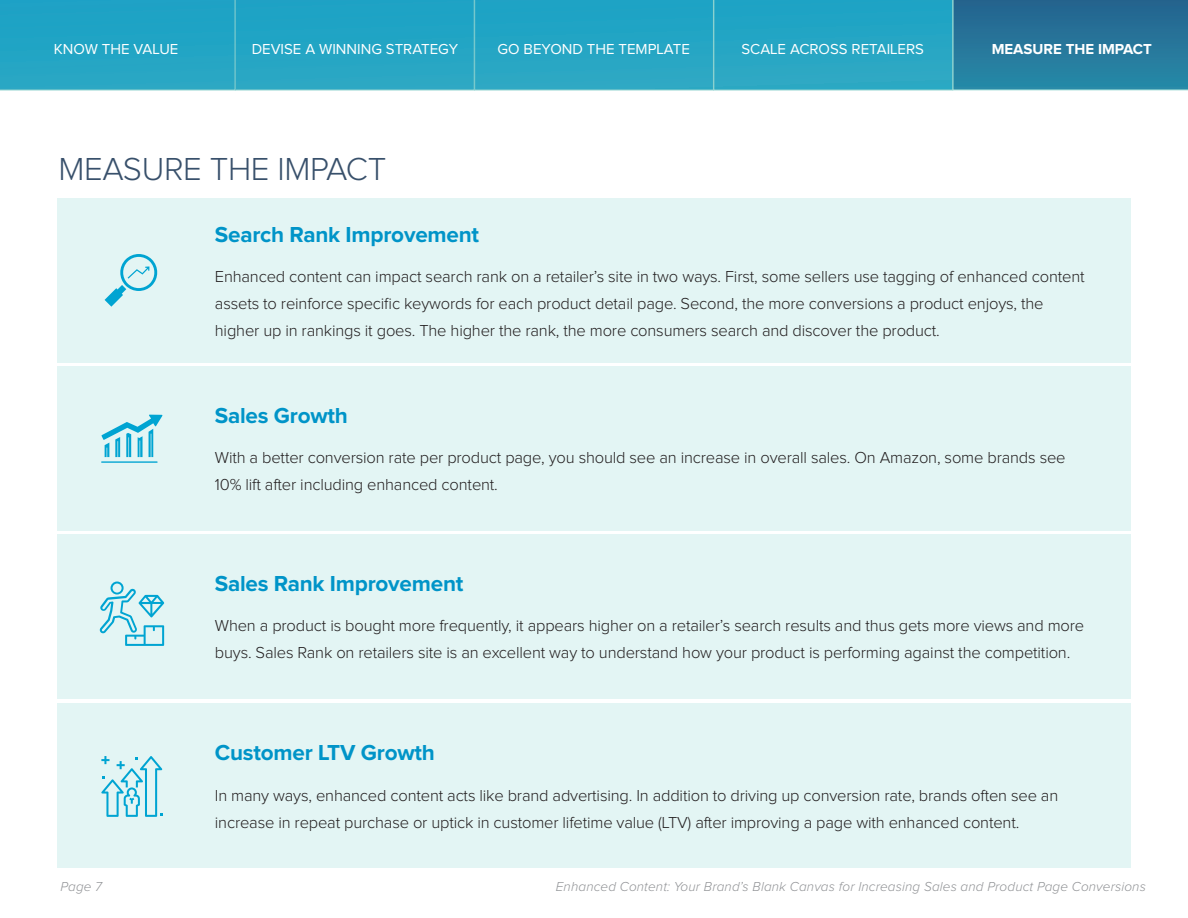
<style>
.page{position:relative;width:1188px;height:918px;background:#fff}
.page>*{position:absolute;margin:0;border:0;box-sizing:border-box;transform-origin:0 0}
.t1{font:300 33px "Proxima Nova";letter-spacing:-.01em;color:#38506b}
.t2{font:700 22.5px "Proxima Nova";letter-spacing:-.01em;color:#0094c8}
.t3{font:300 16.5px/27px "Proxima Nova";letter-spacing:-.01em;color:#231f20}
.t4{font:15px "Proxima Nova";color:#fff}
.t5{font:700 15px "Proxima Nova";color:#fff}
.t6{font:italic 300 13.5px "Proxima Nova";letter-spacing:.01em;color:#919396}
</style>
<div class="page">
<div style="left:57px;top:198px;width:1074px;height:165px;background:#e3f5f4"></div>
<div style="left:57px;top:366px;width:1074px;height:165px;background:#e3f5f4"></div>
<div style="left:57px;top:534px;width:1074px;height:165px;background:#e3f5f4"></div>
<div style="left:57px;top:704px;width:1074px;height:164px;background:#e3f5f4"></div>
<svg style="left:0;top:0;width:1188px;height:90px;background:#259cbc"></svg>
<svg style="left:101px;top:756px;width:61px;height:61px"></svg>
<svg style="left:101px;top:415px;width:61px;height:48px"></svg>
<svg style="left:99px;top:582px;width:65px;height:64px"></svg>
<svg style="left:105px;top:254px;width:53px;height:53px"></svg>
<p class="t4" style="left:54px;top:42px;width:126px">KNOW THE VALUE</p>
<p class="t4" style="left:252px;top:42px;width:208px">DEVISE A WINNING STRATEGY</p>
<p class="t4" style="left:498px;top:42px;width:194px">GO BEYOND THE TEMPLATE</p>
<p class="t4" style="left:741px;top:42px;width:184px">SCALE ACROSS RETAILERS</p>
<p class="t5" style="left:992px;top:42px;width:162px">MEASURE THE IMPACT</p>
<p class="t1" style="left:58px;top:154px;width:329px">MEASURE THE IMPACT</p>
<p class="t2" style="left:215px;top:224px;width:266px">Search Rank Improvement</p>
<p class="t3" style="left:215px;top:264px;width:871px">Enhanced content can impact search rank on a retailer’s site in two ways. First, some sellers use tagging of enhanced content assets to reinforce specific keywords for each product detail page. Second, the more conversions a product enjoys, the higher up in rankings it goes. The higher the rank, the more consumers search and discover the product.</p>
<p class="t2" style="left:215px;top:405px;width:135px">Sales Growth</p>
<p class="t3" style="left:215px;top:445px;width:852px">With a better conversion rate per product page, you should see an increase in overall sales. On Amazon, some brands see<br>10% lift after including enhanced content.</p>
<p class="t2" style="left:215px;top:573px;width:250px">Sales Rank Improvement</p>
<p class="t3" style="left:215px;top:613px;width:871px">When a product is bought more frequently, it appears higher on a retailer’s search results and thus gets more views and more buys. Sales Rank on retailers site is an excellent way to understand how your product is performing against the competition.</p>
<p class="t2" style="left:215px;top:742px;width:222px">Customer LTV Growth</p>
<p class="t3" style="left:215px;top:782px;width:845px">In many ways, enhanced content acts like brand advertising. In addition to driving up conversion rate, brands often see an increase in repeat purchase or uptick in customer lifetime value (LTV) after improving a page with enhanced content.</p>
<p class="t6" style="left:60px;top:880px;width:43px">Page 7</p>
<p class="t6" style="left:556px;top:880px;width:592px">Enhanced Content: Your Brand’s Blank Canvas for Increasing Sales and Product Page Conversions</p>
</div>
